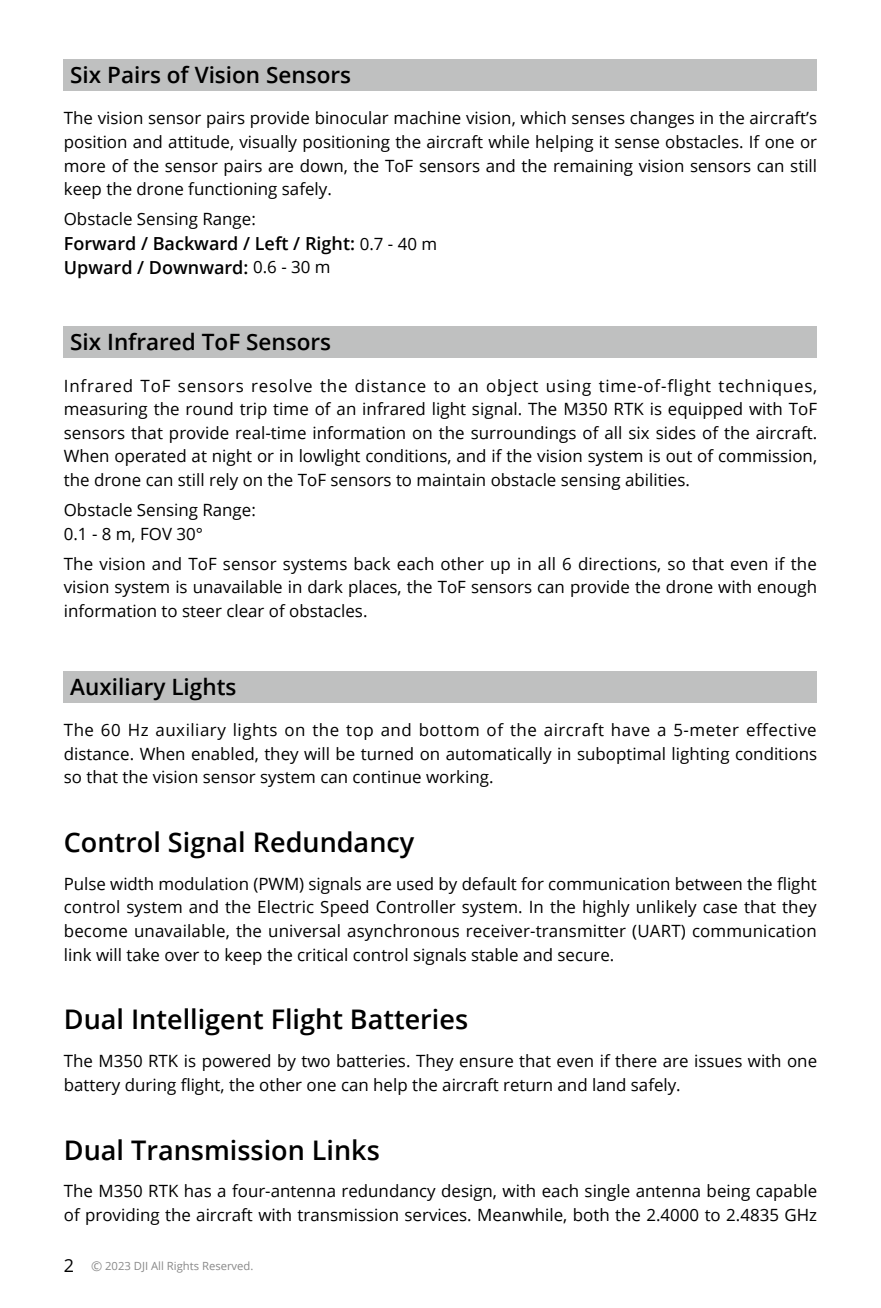
<style>
.page{position:relative;width:881px;height:1308px;background:#fff}
.page>*{position:absolute;margin:0;border:0;box-sizing:border-box;transform-origin:0 0}
._1_一级标题{font:600 27px "Open Sans";color:#000}
._2_二级标题{font:600 22.5px "Open Sans";color:#000}
._6_内文{font:600 18px "Open Sans";color:#000}
._6_内文-2{font:16.88px/23.6px "Open Sans";color:#000;text-align:justify}
.t1{font:11.25px "Open Sans";color:#898989}
.s1{font-weight:400;font-size:16.88px}
.s2{font-size:18px;color:#000}
.s3{font-size:13.5px}
</style>
<div class="page">
<div style="left:64px;top:59px;width:752px;height:32px;background:#bfc0c0"></div>
<div style="left:64px;top:326px;width:752px;height:32px;background:#bfc0c0"></div>
<div style="left:64px;top:671px;width:752px;height:31px;background:#bfc0c0"></div>
<p class="_2_二级标题" style="left:70px;top:59px;width:282px">Six Pairs of Vision Sensors</p>
<p class="_6_内文-2" style="left:64px;top:106px;width:754px">The vision sensor pairs provide binocular machine vision, which senses changes in the aircraft’s position and attitude, visually positioning the aircraft while helping it sense obstacles. If one or more of the sensor pairs are down, the ToF sensors and the remaining vision sensors can still keep the drone functioning safely.</p>
<p class="_6_内文-2" style="left:64px;top:207px;width:193px">Obstacle Sensing Range:</p>
<p class="_6_内文" style="left:64px;top:231px;width:375px">Forward / Backward / Left / Right: <span class="s1">0.7 - 40 m</span></p>
<p class="_6_内文" style="left:64px;top:255px;width:268px">Upward / Downward: <span class="s1">0.6 - 30 m</span></p>
<p class="_2_二级标题" style="left:70px;top:326px;width:262px">Six Infrared ToF Sensors</p>
<p class="_6_内文-2" style="left:64px;top:373px;width:754px">Infrared ToF sensors resolve the distance to an object using time-of-flight techniques, measuring the round trip time of an infrared light signal. The M350 RTK is equipped with ToF sensors that provide real-time information on the surroundings of all six sides of the aircraft.<br>When operated at night or in lowlight conditions, and if the vision system is out of commission, the drone can still rely on the ToF sensors to maintain obstacle sensing abilities.</p>
<p class="_6_内文-2" style="left:64px;top:498px;width:193px">Obstacle Sensing Range:</p>
<p class="_6_内文-2" style="left:64px;top:521px;width:141px">0.1 - 8 m, FOV 30°</p>
<p class="_6_内文-2" style="left:64px;top:551px;width:754px">The vision and ToF sensor systems back each other up in all 6 directions, so that even if the vision system is unavailable in dark places, the ToF sensors can provide the drone with enough information to steer clear of obstacles.</p>
<p class="_2_二级标题" style="left:70px;top:671px;width:168px">Auxiliary Lights</p>
<p class="_6_内文-2" style="left:64px;top:717px;width:754px">The 60 Hz auxiliary lights on the top and bottom of the aircraft have a 5-meter effective distance. When enabled, they will be turned on automatically in suboptimal lighting conditions so that the vision sensor system can continue working.</p>
<p class="_1_一级标题" style="left:64px;top:823px;width:352px">Control Signal Redundancy</p>
<p class="_6_内文-2" style="left:64px;top:871px;width:754px">Pulse width modulation (PWM) signals are used by default for communication between the flight control system and the Electric Speed Controller system. In the highly unlikely case that they become unavailable, the universal asynchronous receiver-transmitter (UART) communication link will take over to keep the critical control signals stable and secure.</p>
<p class="_1_一级标题" style="left:64px;top:1001px;width:406px">Dual Intelligent Flight Batteries</p>
<p class="_6_内文-2" style="left:64px;top:1048px;width:754px">The M350 RTK is powered by two batteries. They ensure that even if there are issues with one battery during flight, the other one can help the aircraft return and land safely.</p>
<p class="_1_一级标题" style="left:64px;top:1131px;width:317px">Dual Transmission Links</p>
<p class="_6_内文-2" style="left:64px;top:1179px;width:754px">The M350 RTK has a four-antenna redundancy design, with each single antenna being capable of providing the aircraft with transmission services. Meanwhile, both the 2.4000 to 2.4835 GHz</p>
<p class="t1" style="left:64px;top:1258px;width:191px"><span class="s2">2</span> <span class="s3">©</span> 2023 DJI All Rights Reserved.</p>
</div>
